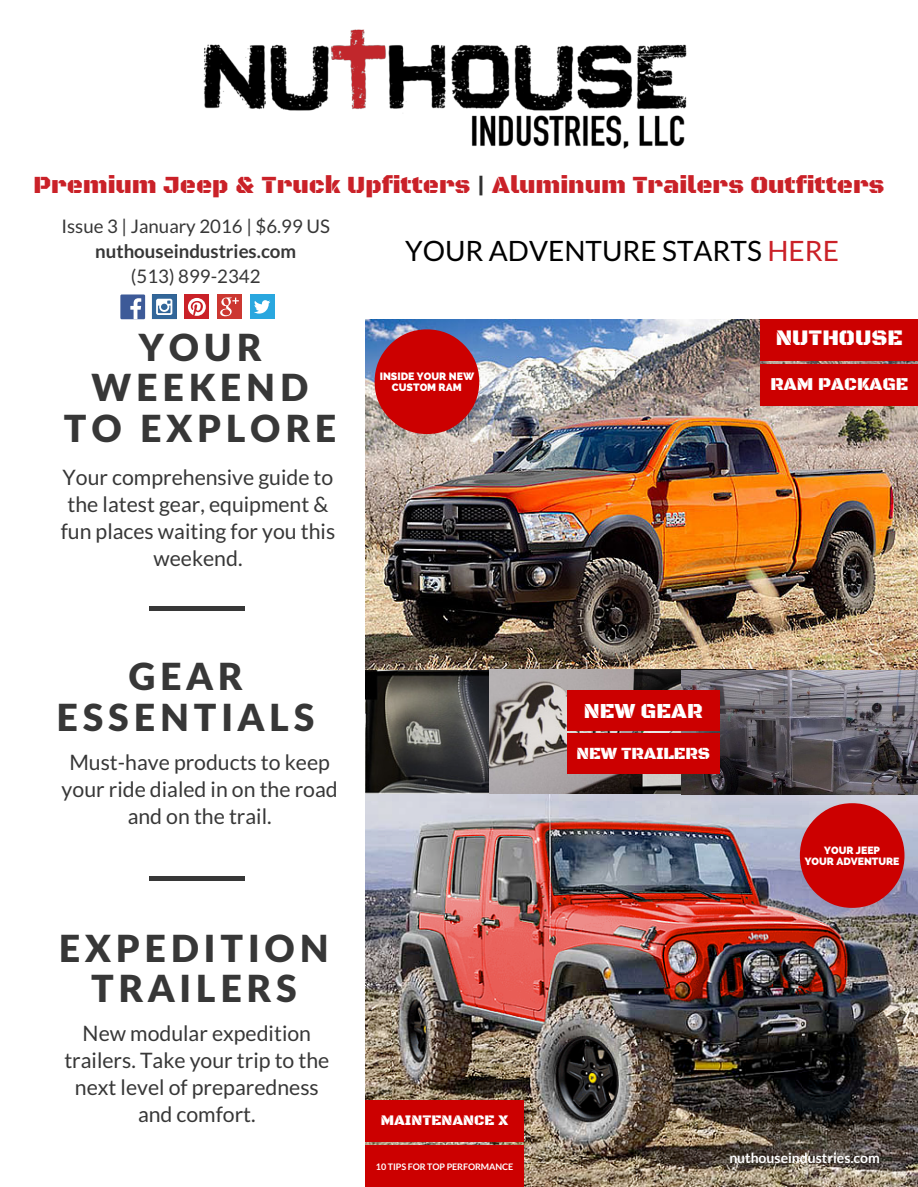
<style>
.page{position:relative;width:918px;height:1187px;background:#fff}
.page>*{position:absolute;margin:0;border:0;box-sizing:border-box;transform-origin:0 0}
.t1{font:900 37.35px/40.5px "Lato";letter-spacing:.13em;color:#373737;text-align:center}
.t2{font:28.05px "Lato";color:#000}
.t3{font:24.9px "Black Ops One";color:#ca2128}
.t4{font:22.5px "Black Ops One";color:#fff}
.t5{font:21.6px "Black Ops One";color:#fff}
.t6{font:21.3px/27px "Lato";color:#373737;text-align:center}
.t7{font:18.75px "Lato";color:#373737}
.t8{font:700 18.75px "Lato";color:#373737}
.t9{font:18.3px "Black Ops One";letter-spacing:-.005em;color:#fff}
.t10{font:17.25px "Black Ops One";letter-spacing:-.01em;color:#fff}
.t11{font:14.85px "Black Ops One";color:#fff}
.t12{font:700 13.95px "Lato";color:#fff}
.t13{font:800 10.5px/11.2px "Raleway";color:#fff;text-align:center}
.t14{font:700 9px "Lato";letter-spacing:-.01em;color:#fff}
.s1{color:#303030}
.s2{color:#ca2128}
</style>
<div class="page">
<hr style="left:149px;top:606px;width:96px;height:4px;background:#373737">
<hr style="left:149px;top:876px;width:95px;height:4px;background:#373737">
<img style="left:366px;top:319px;width:552px;height:351px">
<img style="left:366px;top:793px;width:552px;height:393px">
<img style="left:366px;top:670px;width:123px;height:123px">
<img style="left:489px;top:669px;width:267px;height:124px">
<img style="left:682px;top:670px;width:236px;height:124px">
<div style="left:366px;top:1145px;width:158px;height:41px;background:#c00"></div>
<div style="left:366px;top:1100px;width:158px;height:42px;background:#c00"></div>
<div style="left:760px;top:364px;width:158px;height:42px;background:#c00"></div>
<div style="left:760px;top:319px;width:158px;height:42px;background:#c00"></div>
<img style="left:203px;top:29px;width:484px;height:120px">
<svg style="left:375px;top:329px;width:104px;height:105px;background:#bc1f25"></svg>
<div style="left:567px;top:733px;width:153px;height:41px;background:#c00"></div>
<div style="left:567px;top:690px;width:153px;height:40px;background:#c00"></div>
<svg style="left:800px;top:803px;width:104px;height:105px;background:#c42429"></svg>
<div style="left:120px;top:294px;width:25px;height:25px;background:#3d5a98"></div>
<svg style="left:130px;top:298px;width:11px;height:21px"></svg>
<svg style="left:152px;top:294px;width:25px;height:25px"></svg>
<div style="left:250px;top:294px;width:24px;height:25px;background:#29a7df"></div>
<svg style="left:254px;top:300px;width:16px;height:13px"></svg>
<div style="left:185px;top:294px;width:24px;height:25px;background:#ca2128"></div>
<svg style="left:188px;top:298px;width:18px;height:18px"></svg>
<div style="left:217px;top:294px;width:25px;height:25px;background:#cc3731"></div>
<svg style="left:220px;top:297px;width:19px;height:19px"></svg>
<p class="t3" style="left:33px;top:170px;width:853px">Premium Jeep &amp; Truck Upfitters <span class="s1">|</span> Aluminum Trailers Outfitters</p>
<p class="t7" style="left:61px;top:215px;width:270px">Issue 3 | January 2016 | $6.99 US</p>
<p class="t8" style="left:95px;top:239px;width:202px">nuthouseindustries.com</p>
<p class="t7" style="left:131px;top:264px;width:131px">(513) 899-2342</p>
<h1 class="t1" style="left:64px;top:326px;width:274px">YOUR<br>WEEKEND<br>TO EXPLORE</h1>
<p class="t6" style="left:61px;top:463px;width:276px">Your comprehensive guide to the latest gear, equipment &amp; fun places waiting for you this weekend.</p>
<h1 class="t1" style="left:56px;top:655px;width:260px">GEAR<br>ESSENTIALS</h1>
<p class="t6" style="left:62px;top:748px;width:278px">Must-have products to keep your ride dialed in on the road and on the trail.</p>
<h1 class="t1" style="left:59px;top:926px;width:271px">EXPEDITION<br>TRAILERS</h1>
<p class="t6" style="left:64px;top:1019px;width:267px">New modular expedition trailers. Take your trip to the next level of preparedness and comfort.</p>
<h2 class="t2" style="left:405px;top:233px;width:436px">YOUR ADVENTURE STARTS <span class="s2">HERE</span></h2>
<p class="t13" style="left:380px;top:371px;width:96px">INSIDE YOUR NEW<br>CUSTOM RAM</p>
<p class="t4" style="left:776px;top:324px;width:129px">NUTHOUSE</p>
<p class="t9" style="left:770px;top:373px;width:140px">RAM PACKAGE</p>
<p class="t5" style="left:584px;top:698px;width:120px">NEW GEAR</p>
<p class="t10" style="left:577px;top:743px;width:135px">NEW TRAILERS</p>
<p class="t13" style="left:805px;top:844px;width:96px">YOUR JEEP<br>YOUR ADVENTURE</p>
<p class="t11" style="left:381px;top:1111px;width:129px">MAINTENANCE X</p>
<p class="t14" style="left:376px;top:1161px;width:139px">10 TIPS FOR TOP PERFORMANCE</p>
<p class="t12" style="left:729px;top:1149px;width:152px">nuthouseindustries.com</p>
</div>
